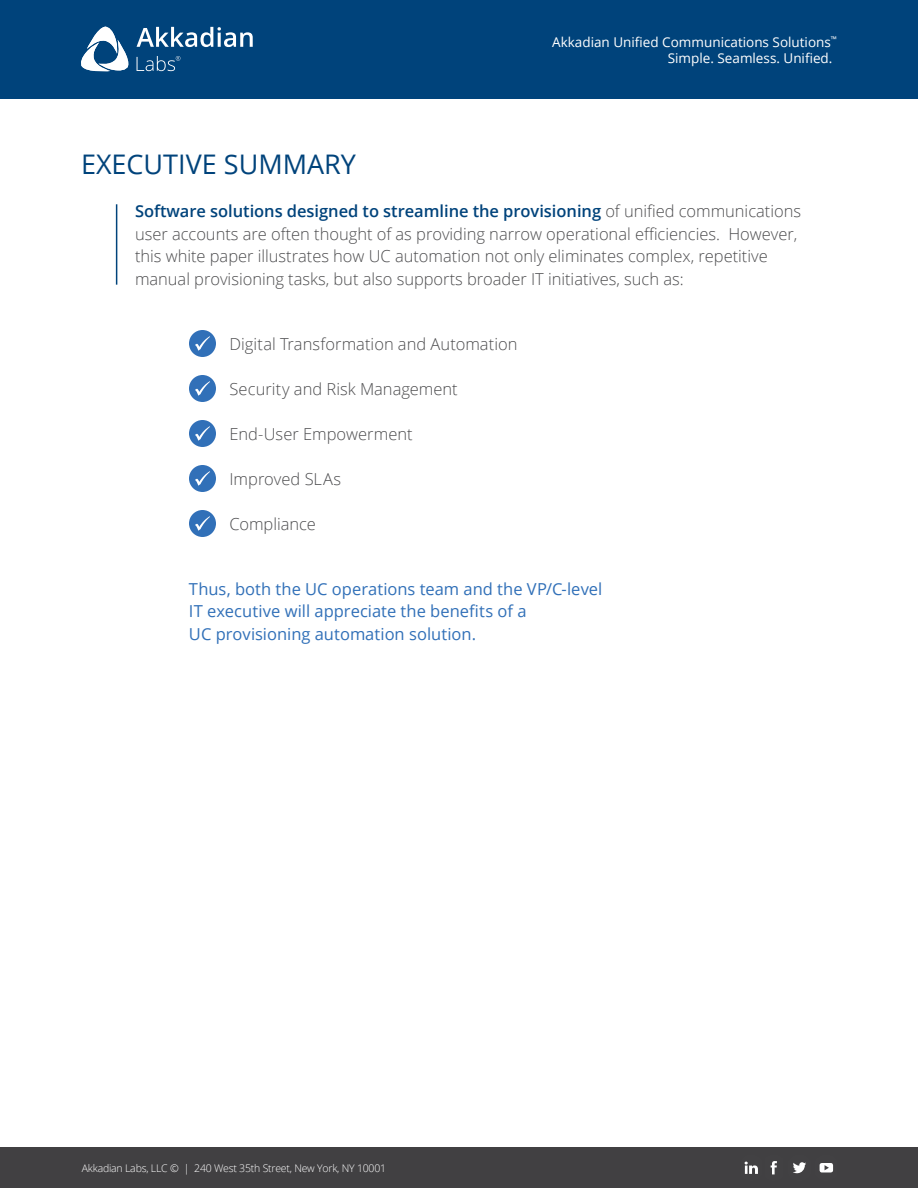
<style>
.page{position:relative;width:918px;height:1188px;background:#fff}
.page>*{position:absolute;margin:0;border:0;box-sizing:border-box;transform-origin:0 0}
.t1{font:27px "Open Sans";color:#00437b}
.t2{font:300 16.5px/22.5px "Open Sans";color:#4d4d4f}
.t3{font:16.5px/22.5px "Open Sans";color:#3170b8}
.t4{font:13.5px/16.2px "Open Sans";color:#fff}
.t5{font:300 10.5px "Open Sans";letter-spacing:-.02em;color:#fff}
.s1{font-weight:600;color:#00437b}
</style>
<div class="page">
<div style="left:0;top:0;width:918px;height:99px;background:#00437b"></div>
<svg style="left:137px;top:27px;width:116px;height:20px"></svg>
<svg style="left:81px;top:27px;width:48px;height:44px"></svg>
<svg style="left:137px;top:56px;width:43px;height:15px"></svg>
<div style="left:0;top:1148px;width:918px;height:40px;background:#414042"></div>
<svg style="left:744px;top:1161px;width:33px;height:14px"></svg>
<svg style="left:793px;top:1162px;width:13px;height:12px"></svg>
<svg style="left:819px;top:1163px;width:15px;height:10px"></svg>
<hr style="left:116px;top:204px;width:1px;height:81px;background:#00437b">
<div style="left:189px;top:330px;width:27px;height:27px;background:#3170b8;border-radius:50%"></div>
<svg style="left:195px;top:336px;width:15px;height:15px"></svg>
<div style="left:189px;top:510px;width:27px;height:27px;background:#3170b8;border-radius:50%"></div>
<svg style="left:195px;top:516px;width:15px;height:15px"></svg>
<div style="left:189px;top:465px;width:27px;height:27px;background:#3170b8;border-radius:50%"></div>
<svg style="left:195px;top:471px;width:15px;height:15px"></svg>
<div style="left:189px;top:420px;width:27px;height:27px;background:#3170b8;border-radius:50%"></div>
<svg style="left:195px;top:426px;width:15px;height:15px"></svg>
<div style="left:189px;top:375px;width:27px;height:27px;background:#3170b8;border-radius:50%"></div>
<svg style="left:195px;top:381px;width:15px;height:15px"></svg>
<p class="t4" style="left:668px;top:33px;width:171px;text-indent:-116px">Akkadian Unified Communications Solutions<sup>™<br></sup>Simple. Seamless. Unified.</p>
<h1 class="t1" style="left:81px;top:145px;width:276px">EXECUTIVE SUMMARY</h1>
<p class="t2" style="left:135px;top:199px;width:668px"><span class="s1">Software solutions designed to streamline the provisioning</span> of unified communications user accounts are often thought of as providing narrow operational efficiencies. However, this white paper illustrates how UC automation not only eliminates complex, repetitive manual provisioning tasks, but also supports broader IT initiatives, such as:</p>
<p class="t2" style="left:230px;top:332px;width:290px">Digital Transformation and Automation</p>
<p class="t2" style="left:230px;top:377px;width:230px">Security and Risk Management</p>
<p class="t2" style="left:230px;top:422px;width:185px">End-User Empowerment</p>
<p class="t2" style="left:230px;top:467px;width:113px">Improved SLAs</p>
<p class="t2" style="left:230px;top:512px;width:88px">Compliance</p>
<p class="t3" style="left:189px;top:577px;width:415px">Thus, both the UC operations team and the VP/C-level<br>IT executive will appreciate the benefits of a<br>UC provisioning automation solution.</p>
<p class="t5" style="left:82px;top:1161px;width:306px">Akkadian Labs, LLC © | 240 West 35th Street, New York, NY 10001</p>
</div>
